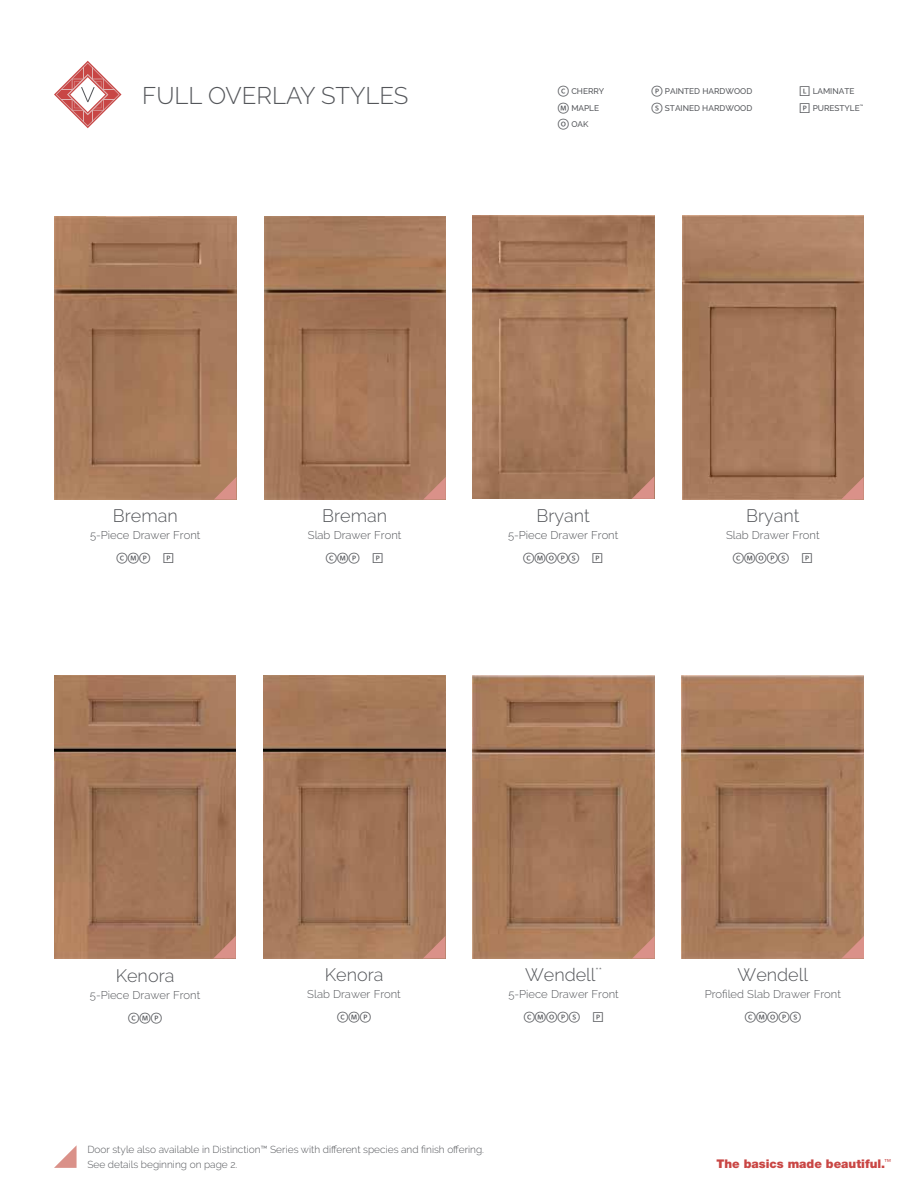
<style>
.page{position:relative;width:918px;height:1188px;background:#fff}
.page>*{position:absolute;margin:0;border:0;box-sizing:border-box;transform-origin:0 0}
.t1{font:300 24px "Raleway";color:#54565a}
.t2{font:300 18px "Raleway";color:#54565a}
.t3{font:900 12px "Helvetica Neue";color:#c94644}
.t4{font:300 11.25px "Raleway";color:#54565a}
.t5{font:11.25px "Whitney Index White Rd Md";color:#54565a}
.t6{font:300 10.2px/15px "Raleway";color:#54565a}
.t7{font:500 8.25px/16.5px "Raleway";color:#54565a}
.t8{font:500 4.8px "Raleway";color:#54565a}
.s1{font-family:"Whitney Index White Rd Md";font-weight:400;font-size:11.25px}
.s2{font-family:"Whitney Index White Sq Md";font-weight:400;font-size:11.25px}
.s3{font-family:"Whitney Index White Sq Md"}
</style>
<div class="page">
<svg style="left:54px;top:61px;width:68px;height:67px"></svg>
<img style="left:264px;top:216px;width:182px;height:283px">
<img style="left:55px;top:216px;width:182px;height:284px">
<svg style="left:214px;top:477px;width:22px;height:22px"></svg>
<svg style="left:423px;top:477px;width:23px;height:22px"></svg>
<svg style="left:54px;top:1145px;width:23px;height:23px"></svg>
<img style="left:473px;top:215px;width:182px;height:284px">
<svg style="left:632px;top:476px;width:22px;height:23px"></svg>
<img style="left:682px;top:216px;width:182px;height:283px">
<svg style="left:841px;top:477px;width:23px;height:22px"></svg>
<img style="left:54px;top:675px;width:182px;height:283px">
<svg style="left:213px;top:936px;width:23px;height:22px"></svg>
<img style="left:263px;top:675px;width:182px;height:283px">
<svg style="left:423px;top:936px;width:22px;height:22px"></svg>
<img style="left:472px;top:675px;width:183px;height:283px">
<img style="left:682px;top:675px;width:182px;height:283px">
<svg style="left:841px;top:936px;width:23px;height:22px"></svg>
<svg style="left:632px;top:936px;width:23px;height:22px"></svg>
<h1 class="t1" style="left:142px;top:81px;width:268px">FULL OVERLAY STYLES</h1>
<p class="t7" style="left:558px;top:83px;width:48px"><span class="s1">C</span> CHERRY<br><span class="s1">M</span> MAPLE<br><span class="s1">O</span> OAK</p>
<p class="t7" style="left:651px;top:83px;width:102px"><span class="s1">P</span> PAINTED HARDWOOD<br><span class="s1">S</span> STAINED HARDWOOD</p>
<p class="t7" style="left:799px;top:83px;width:62px"><span class="s2">L</span> LAMINATE<br><span class="s2">P</span> PURESTYLE</p>
<p class="t8" style="left:860px;top:104px;width:5px">™</p>
<h2 class="t2" style="left:113px;top:506px;width:67px">Breman</h2>
<p class="t4" style="left:90px;top:528px;width:112px">5-Piece Drawer Front</p>
<p class="t5" style="left:117px;top:553px;width:59px">CMP <span class="s3">P</span></p>
<h2 class="t2" style="left:322px;top:506px;width:67px">Breman</h2>
<p class="t4" style="left:308px;top:528px;width:95px">Slab Drawer Front</p>
<p class="t5" style="left:326px;top:553px;width:59px">CMP <span class="s3">P</span></p>
<h2 class="t2" style="left:536px;top:506px;width:55px">Bryant</h2>
<p class="t4" style="left:508px;top:528px;width:112px">5-Piece Drawer Front</p>
<p class="t5" style="left:523px;top:553px;width:81px">CMOPS <span class="s3">p</span></p>
<h2 class="t2" style="left:746px;top:506px;width:55px">Bryant</h2>
<p class="t4" style="left:726px;top:528px;width:95px">Slab Drawer Front</p>
<p class="t5" style="left:733px;top:553px;width:81px">CMOPS <span class="s3">p</span></p>
<h2 class="t2" style="left:116px;top:965px;width:60px">Kenora</h2>
<p class="t4" style="left:90px;top:988px;width:112px">5-Piece Drawer Front</p>
<p class="t5" style="left:128px;top:1013px;width:35px">CMP</p>
<h2 class="t2" style="left:325px;top:965px;width:60px">Kenora</h2>
<p class="t4" style="left:307px;top:987px;width:95px">Slab Drawer Front</p>
<p class="t5" style="left:337px;top:1012px;width:35px">CMP</p>
<h2 class="t2" style="left:525px;top:965px;width:79px">Wendell<sup>**</sup></h2>
<p class="t4" style="left:508px;top:987px;width:112px">5-Piece Drawer Front</p>
<p class="t5" style="left:524px;top:1012px;width:81px">CMOPS <span class="s3">p</span></p>
<p class="t6" style="left:87px;top:1142px;width:398px">Door style also available in Distinction™ Series with different species and finish offering.<br>See details beginning on page 2.</p>
<h2 class="t2" style="left:738px;top:965px;width:72px">Wendell</h2>
<p class="t4" style="left:705px;top:987px;width:138px">Profiled Slab Drawer Front</p>
<p class="t5" style="left:745px;top:1012px;width:58px">CMOPS</p>
<p class="t3" style="left:716px;top:1156px;width:176px">The basics made beautiful.<sup>™</sup></p>
</div>
